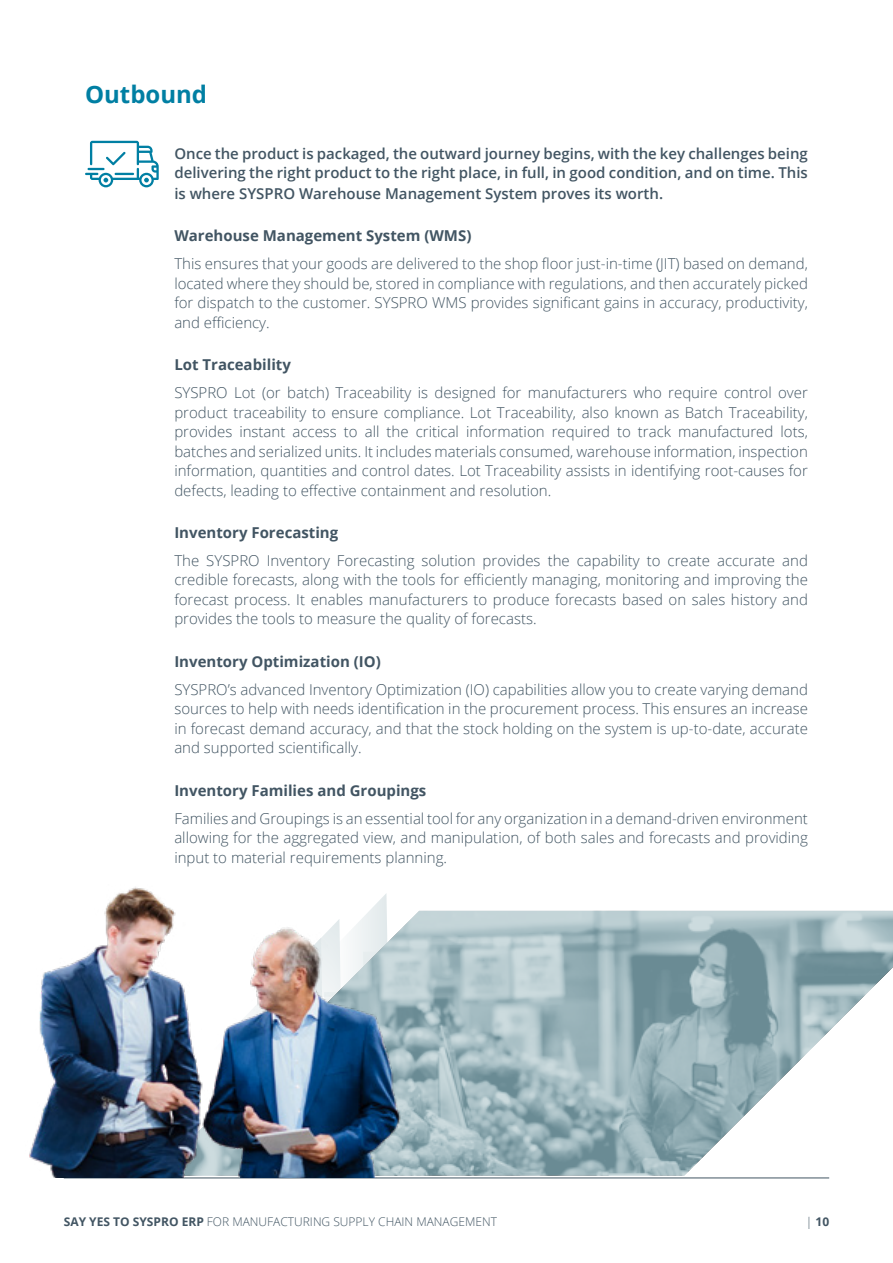
<style>
.page{position:relative;width:893px;height:1263px;background:#fff}
.page>*{position:absolute;margin:0;border:0;box-sizing:border-box;transform-origin:0 0}
.t1{font:700 24px "Open Sans";color:#007fa3}
.t2{font:300 15px/19.5px "Open Sans";color:#425563;text-align:justify}
.t3{font:600 15px/19.5px "Open Sans";color:#425563}
.t4{font:700 15px "Open Sans";color:#425563}
.t5{font:300 12px "Open Sans";color:#425563}
.t6{font:700 12px "Open Sans";color:#425563}
.s1{font-weight:700}
.s2{font-weight:300}
</style>
<div class="page">
<hr style="left:64px;top:1177px;width:765px;height:1px;background:#425563">
<svg style="left:85px;top:141px;width:74px;height:46px"></svg>
<img style="left:418px;top:911px;width:475px;height:264px">
<img style="left:29px;top:887px;width:389px;height:290px">
<h1 class="t1" style="left:85px;top:78px;width:124px">Outbound</h1>
<p class="t3" style="left:174px;top:143px;width:635px">Once the product is packaged, the outward journey begins, with the key challenges being delivering the right product to the right place, in full, in good condition, and on time. This</p>
<p class="t3" style="left:174px;top:184px;width:490px">is where SYSPRO Warehouse Management System proves its worth.</p>
<p class="t4" style="left:174px;top:225px;width:299px">Warehouse Management System (WMS)</p>
<p class="t2" style="left:174px;top:254px;width:635px">This ensures that your goods are delivered to the shop floor just-in-time (JIT) based on demand, located where they should be, stored in compliance with regulations, and then accurately picked for dispatch to the customer. SYSPRO WMS provides significant gains in accuracy, productivity, and efficiency.</p>
<p class="t4" style="left:174px;top:354px;width:118px">Lot Traceability</p>
<p class="t2" style="left:174px;top:383px;width:635px">SYSPRO Lot (or batch) Traceability is designed for manufacturers who require control over product traceability to ensure compliance. Lot Traceability, also known as Batch Traceability, provides instant access to all the critical information required to track manufactured lots, batches and serialized units. It includes materials consumed, warehouse information, inspection information, quantities and control dates. Lot Traceability assists in identifying root-causes for defects, leading to effective containment and resolution.</p>
<p class="t4" style="left:174px;top:522px;width:165px">Inventory Forecasting</p>
<p class="t2" style="left:174px;top:550px;width:635px">The SYSPRO Inventory Forecasting solution provides the capability to create accurate and credible forecasts, along with the tools for efficiently managing, monitoring and improving the forecast process. It enables manufacturers to produce forecasts based on sales history and provides the tools to measure the quality of forecasts.</p>
<p class="t4" style="left:174px;top:651px;width:208px">Inventory Optimization (IO)</p>
<p class="t2" style="left:174px;top:679px;width:635px">SYSPRO’s advanced Inventory Optimization (IO) capabilities allow you to create varying demand sources to help with needs identification in the procurement process. This ensures an increase in forecast demand accuracy, and that the stock holding on the system is up-to-date, accurate and supported scientifically.</p>
<p class="t4" style="left:174px;top:779px;width:254px">Inventory Families and Groupings</p>
<p class="t2" style="left:174px;top:808px;width:635px">Families and Groupings is an essential tool for any organization in a demand-driven environment allowing for the aggregated view, and manipulation, of both sales and forecasts and providing input to material requirements planning.</p>
<p class="t5" style="left:64px;top:1214px;width:435px"><span class="s1">SAY YES TO SYSPRO ERP</span> FOR MANUFACTURING SUPPLY CHAIN MANAGEMENT</p>
<p class="t6" style="left:806px;top:1213px;width:25px"><span class="s2">|</span> 10</p>
</div>
